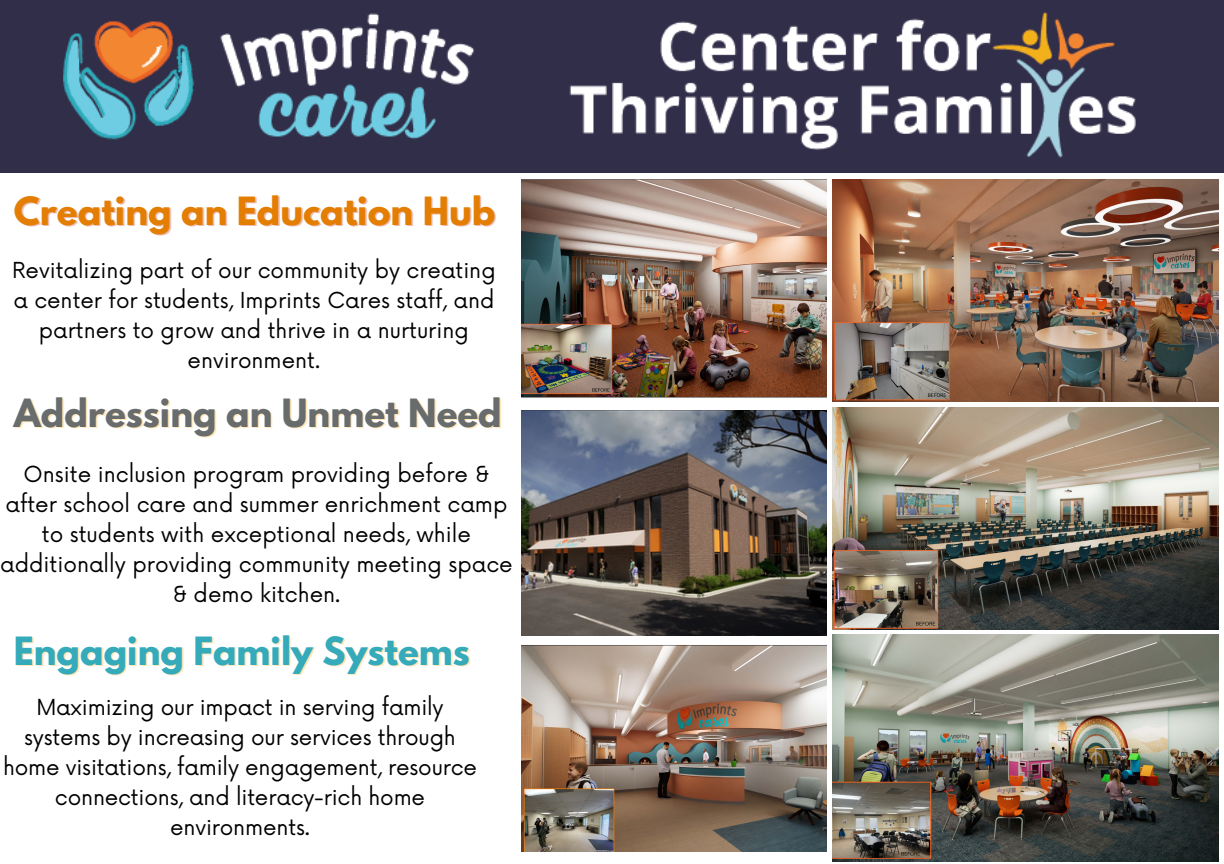
<style>
.page{position:relative;width:1224px;height:864px;background:#fff}
.page>*{position:absolute;margin:0;border:0;box-sizing:border-box;transform-origin:0 0}
.t1{font:700 34.4px "League Spartan";color:#e37e03}
.t2{font:700 34.4px "League Spartan";color:#696c6c}
.t3{font:700 34.4px "League Spartan";color:#34aaba}
.t4{font:21.6px/30px "Now";color:#000;text-align:center}
.t5{font:21.4px/30px "Now";color:#000;text-align:center}
</style>
<div class="page">
<img style="left:0;top:0;width:1224px;height:172px">
<img style="left:833px;top:635px;width:385px;height:226px">
<img style="left:833px;top:407px;width:385px;height:222px">
<img style="left:833px;top:179px;width:385px;height:222px">
<img style="left:522px;top:179px;width:304px;height:219px">
<img style="left:522px;top:410px;width:304px;height:225px">
<img style="left:522px;top:645px;width:304px;height:207px">
<p class="t1" style="left:14px;top:194px;width:483px">Creating an Education Hub</p>
<p class="t5" style="left:12px;top:256px;width:485px">Revitalizing part of our community by creating a center for students, Imprints Cares staff, and partners to grow and thrive in a nurturing environment.</p>
<p class="t2" style="left:14px;top:396px;width:490px">Addressing an Unmet Need</p>
<h1 class="t4" style="left:0;top:460px;width:514px">Onsite inclusion program providing before &amp; after school care and summer enrichment camp to students with exceptional needs, while additionally providing community meeting space &amp; demo kitchen.</h1>
<p class="t3" style="left:14px;top:634px;width:458px">Engaging Family Systems</p>
<p class="t4" style="left:3px;top:693px;width:476px">Maximizing our impact in serving family systems by increasing our services through home visitations, family engagement, resource connections, and literacy-rich home environments.</p>
</div>
